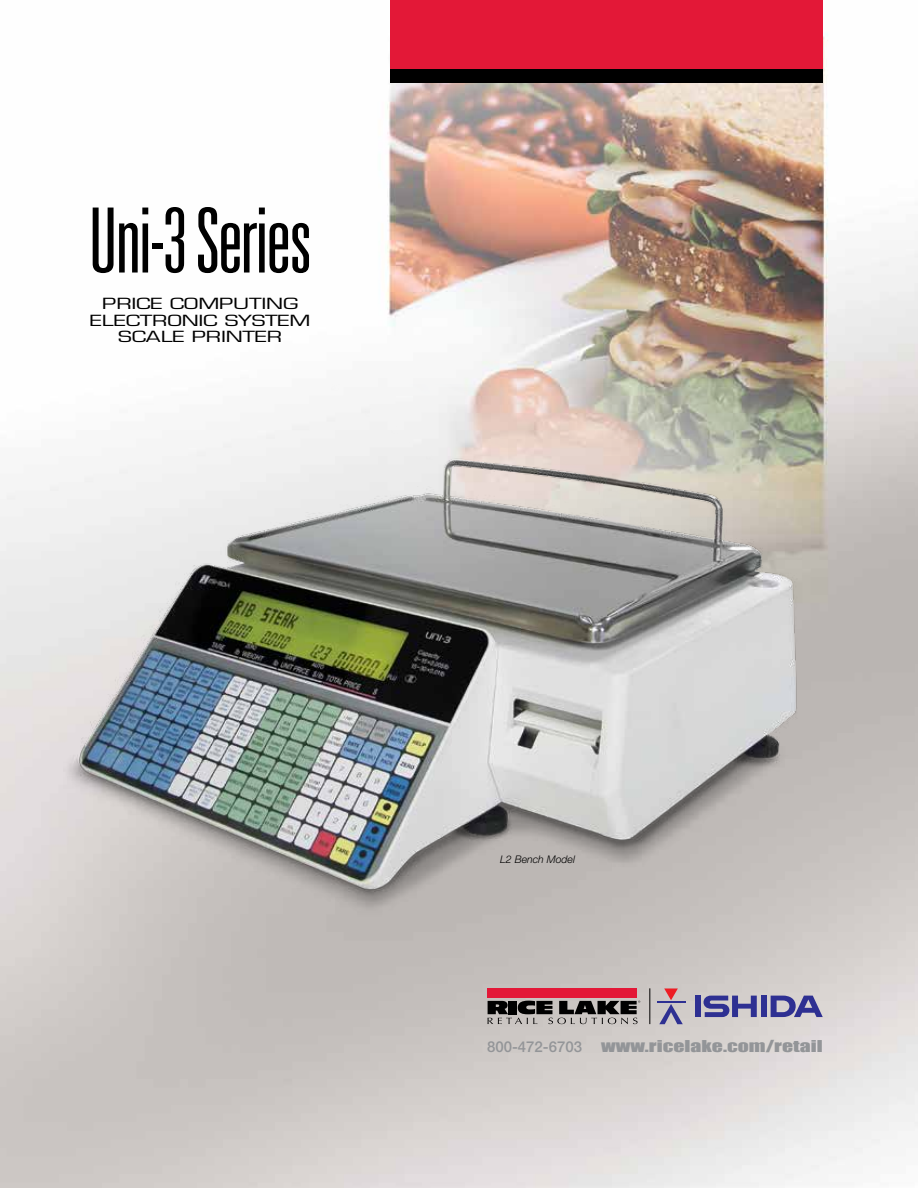
<style>
.page{position:relative;width:918px;height:1188px;background:#fff}
.page>*{position:absolute;margin:0;border:0;box-sizing:border-box;transform-origin:0 0}
.t1{font:300 ultra-condensed 90px "Univers LT Std";letter-spacing:-.025em;color:#000}
.t2{font:15px/16.5px "Eurostile LT Std";letter-spacing:-.01em;color:#000;text-align:center;scale:1.45 1}
.t3{font:15px "Impact";color:#939598;scale:1.45 1}
.t4{font:500 15px "Helvetica Neue LT Std";color:#939598}
.t5{font:italic 300 10.5px "Helvetica Neue LT Std";color:#000}
</style>
<div class="page">
<img style="left:0;top:33px;width:918px;height:1155px">
<img style="left:38px;top:384px;width:821px;height:582px">
<div style="left:390px;top:0;width:433px;height:82px;background:#000"></div>
<div style="left:390px;top:0;width:433px;height:69px;background:#e31837"></div>
<div style="left:488px;top:988px;width:149px;height:10px;background:#e31837"></div>
<hr style="left:650px;top:988px;width:1px;height:36px;background:#000">
<svg style="left:488px;top:1001px;width:152px;height:23px;background:#6c6967"></svg>
<svg style="left:659px;top:988px;width:24px;height:36px"></svg>
<hr style="left:657px;top:1001px;width:28px;height:2px;background:#2e3092">
<div style="left:761px;top:996px;width:6px;height:21px;background:#2e3092"></div>
<svg style="left:704px;top:996px;width:53px;height:21px"></svg>
<div style="left:695px;top:996px;width:6px;height:21px;background:#2e3092"></div>
<svg style="left:771px;top:996px;width:52px;height:21px"></svg>
<h1 class="t1" style="left:88px;top:194px;width:226px">Uni-3 Series</h1>
<p class="t2" style="left:90px;top:296px;width:154px">PRICE COMPUTING<br>ELECTRONIC SYSTEM<br>SCALE PRINTER</p>
<p class="t5" style="left:500px;top:853px;width:76px">L2 Bench Model</p>
<p class="t4" style="left:487px;top:1038px;width:97px">800-472-6703</p>
<p class="t3" style="left:601px;top:1035px;width:154px">www.ricelake.com/retail</p>
</div>
